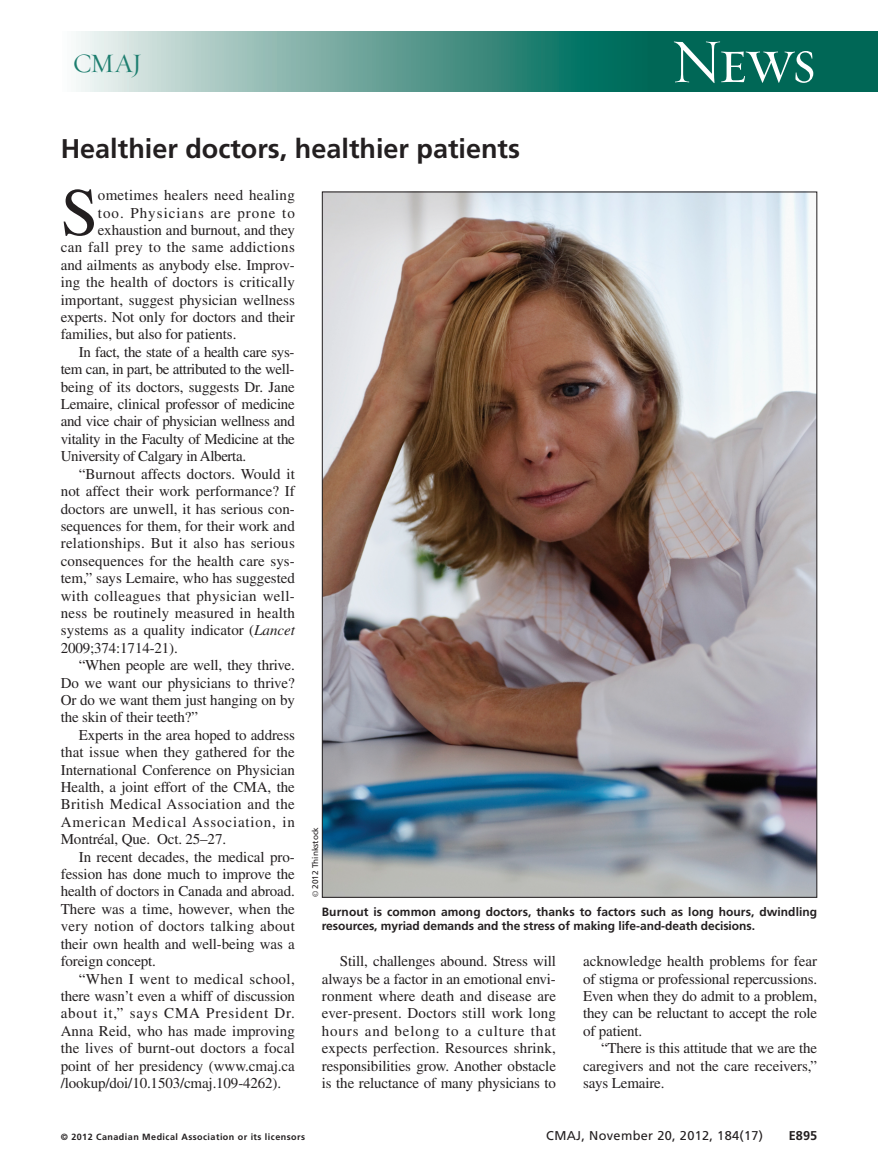
<style>
.page{position:relative;width:878px;height:1175px;background:#fff}
.page>*{position:absolute;margin:0;border:0;box-sizing:border-box;transform-origin:0 0}
.t1{font:67.5px "Times LT Std";color:#231f20}
.t2{font:63px "Requiem Display HTF Small Caps";color:#fff}
.t3{font:700 27px "Frutiger LT Std";color:#231f20}
.t4{font:27px "Requiem Display HTF Roman";color:#1d7e6f}
.t5{font:15px/17.4px "Times LT Std";letter-spacing:-.005em;color:#231f20;text-align:justify}
.t6{font:15px "Times LT Std";letter-spacing:-.025em;color:#231f20}
.t7{font:15px "Times LT Std";letter-spacing:.025em;color:#231f20}
.t8{font:15px "Times LT Std";letter-spacing:.015em;color:#231f20}
.t9{font:15px "Times LT Std";letter-spacing:.02em;color:#231f20}
.t10{font:15px "Times LT Std";letter-spacing:.055em;color:#231f20}
.t11{font:15px "Times LT Std";letter-spacing:.05em;color:#231f20}
.t12{font:15px "Times LT Std";letter-spacing:.07em;color:#231f20}
.t13{font:12.75px "Frutiger LT Std";letter-spacing:.025em;color:#231f20}
.t14{font:700 12.75px "Frutiger LT Std";color:#231f20}
.t15{font:700 12px/14.2px "Frutiger LT Std";letter-spacing:.005em;color:#231f20}
.t16{font:700 9px "Frutiger LT Std";letter-spacing:.05em;color:#231f20}
.t17{font:8.25px "Frutiger LT Std";color:#231f20}
.s1{font-style:italic}
.s2{font-family:"Times"}
</style>
<div class="page">
<div style="left:618px;top:32px;width:260px;height:60px;background:#006756"></div>
<div style="left:61px;top:32px;width:586px;height:60px;background:linear-gradient(to right,#f5f3f2,#006150)"></div>
<img style="left:324px;top:194px;width:491px;height:701px">
<h3 class="t4" style="left:73px;top:47px;width:71px">CMAJ</h3>
<h3 class="t3" style="left:61px;top:138px;width:461px">Healthier doctors, healthier patients</h3>
<h2 class="t2" style="left:670px;top:23px;width:147px">News</h2>
<h1 class="t1" style="left:61px;top:189px;width:39px">S</h1>
<p class="t9" style="left:98px;top:190px;width:198px">ometimes healers need healing</p>
<p class="t12" style="left:98px;top:207px;width:198px">too. Physicians are prone to</p>
<p class="t5" style="left:98px;top:223px;width:198px">exhaustion and burnout, and they</p>
<p class="t7" style="left:61px;top:242px;width:235px">can fall prey to the same addictions</p>
<p class="t5" style="left:61px;top:258px;width:235px">and ailments as anybody else. Improv-</p>
<p class="t8" style="left:61px;top:277px;width:236px">ing the health of doctors is critically</p>
<p class="t5" style="left:61px;top:292px;width:236px">important, suggest physician wellness</p>
<p class="t5" style="left:61px;top:310px;width:235px">experts. Not only for doctors and their</p>
<p class="t5" style="left:61px;top:327px;width:177px">families, but also for patients.</p>
<p class="t6" style="left:79px;top:346px;width:217px">In fact, the state of a health care sys-</p>
<p class="t6" style="left:61px;top:364px;width:235px">tem can, in part, be attributed to the well-</p>
<p class="t5" style="left:61px;top:379px;width:235px">being of its doctors, suggests Dr. Jane</p>
<p class="t5" style="left:61px;top:397px;width:236px">Lemaire, clinical professor of medicine</p>
<p class="t6" style="left:61px;top:416px;width:236px">and vice chair of physician wellness and</p>
<p class="t6" style="left:61px;top:433px;width:236px">vitality in the Faculty of Medicine at the</p>
<p class="t6" style="left:61px;top:451px;width:187px">University of Calgary in Alberta.</p>
<p class="t5" style="left:79px;top:466px;width:218px">“Burnout affects doctors. Would it</p>
<p class="t5" style="left:61px;top:484px;width:236px">not affect their work performance? If</p>
<p class="t5" style="left:61px;top:501px;width:236px">doctors are unwell, it has serious con-</p>
<p class="t5" style="left:61px;top:519px;width:236px">sequences for them, for their work and</p>
<p class="t9" style="left:61px;top:538px;width:235px">relationships. But it also has serious</p>
<p class="t5" style="left:61px;top:553px;width:235px">consequences for the health care sys-</p>
<p class="t5" style="left:61px;top:571px;width:235px">tem,” says Lemaire, who has suggested</p>
<p class="t7" style="left:61px;top:590px;width:236px">with colleagues that physician well-</p>
<p class="t8" style="left:61px;top:607px;width:235px">ness be routinely measured in health</p>
<p class="t5" style="left:61px;top:623px;width:235px">systems as a quality indicator (<span class="s1">Lancet</span></p>
<p class="t5" style="left:61px;top:640px;width:119px">2009;374:1714-21).</p>
<p class="t5" style="left:79px;top:658px;width:218px">“When people are well, they thrive.</p>
<p class="t5" style="left:61px;top:675px;width:235px">Do we want our physicians to thrive?</p>
<p class="t5" style="left:61px;top:693px;width:236px">Or do we want them just hanging on by</p>
<p class="t5" style="left:61px;top:710px;width:139px">the skin of their teeth?”</p>
<p class="t5" style="left:79px;top:727px;width:218px">Experts in the area hoped to address</p>
<p class="t5" style="left:61px;top:745px;width:235px">that issue when they gathered for the</p>
<p class="t5" style="left:61px;top:762px;width:236px">International Conference on Physician</p>
<p class="t5" style="left:61px;top:780px;width:235px">Health, a joint effort of the CMA, the</p>
<p class="t7" style="left:61px;top:799px;width:236px">British Medical Association and the</p>
<p class="t10" style="left:61px;top:816px;width:236px">American Medical Association, in</p>
<p class="t5" style="left:61px;top:832px;width:167px">Montréal, Que. Oct. 25–27.</p>
<p class="t5" style="left:79px;top:849px;width:217px">In recent decades, the medical pro-</p>
<p class="t5" style="left:61px;top:867px;width:235px">fession has done much to improve the</p>
<p class="t5" style="left:61px;top:884px;width:235px">health of doctors in Canada and abroad.</p>
<p class="t5" style="left:61px;top:901px;width:235px">There was a time, however, when the</p>
<p class="t7" style="left:61px;top:921px;width:236px">very notion of doctors talking about</p>
<p class="t5" style="left:61px;top:936px;width:236px">their own health and well-being was a</p>
<p class="t5" style="left:61px;top:954px;width:97px">foreign concept.</p>
<p class="t7" style="left:79px;top:973px;width:217px">“When I went to medical school,</p>
<p class="t5" style="left:61px;top:988px;width:235px">there wasn’t even a whiff of discussion</p>
<p class="t11" style="left:61px;top:1008px;width:236px">about it,” says CMA President Dr.</p>
<p class="t5" style="left:61px;top:1023px;width:236px">Anna Reid, who has made improving</p>
<p class="t8" style="left:61px;top:1042px;width:235px">the lives of burnt-out doctors a focal</p>
<p class="t5" style="left:61px;top:1058px;width:236px">point of her presidency (www.cmaj.ca</p>
<p class="t5" style="left:61px;top:1075px;width:222px">/lookup/doi/10.1503/cmaj.109-4262).</p>
<p class="t17" style="left:312px;top:897px;width:72px;rotate:-90deg"><span class="s2">©</span> 2012 Thinkstock</p>
<p class="t15" style="left:322px;top:905px;width:496px">Burnout is common among doctors, thanks to factors such as long hours, dwindling resources, myriad demands and the stress of making life-and-death decisions.</p>
<p class="t5" style="left:322px;top:954px;width:236px;text-indent:18px">Still, challenges abound. Stress will always be a factor in an emotional envi&shy;ronment where death and disease are ever-present. Doctors still work long hours and belong to a culture that expects perfection. Resources shrink, responsibilities grow. Another obstacle is the reluctance of many physicians to</p>
<p class="t5" style="left:583px;top:954px;width:236px">acknowledge health problems for fear of stigma or professional repercussions.<br>Even when they do admit to a problem, they can be reluctant to accept the role of patient.</p>
<p class="t5" style="left:583px;top:1041px;width:236px;text-indent:18px">“There is this attitude that we are the caregivers and not the care receivers,” says Lemaire.</p>
<p class="t16" style="left:61px;top:1132px;width:246px">© 2012 Canadian Medical Association or its licensors</p>
<p class="t13" style="left:546px;top:1130px;width:218px">CMAJ, November 20, 2012, 184(17)</p>
<p class="t14" style="left:788px;top:1130px;width:30px">E895</p>
</div>
